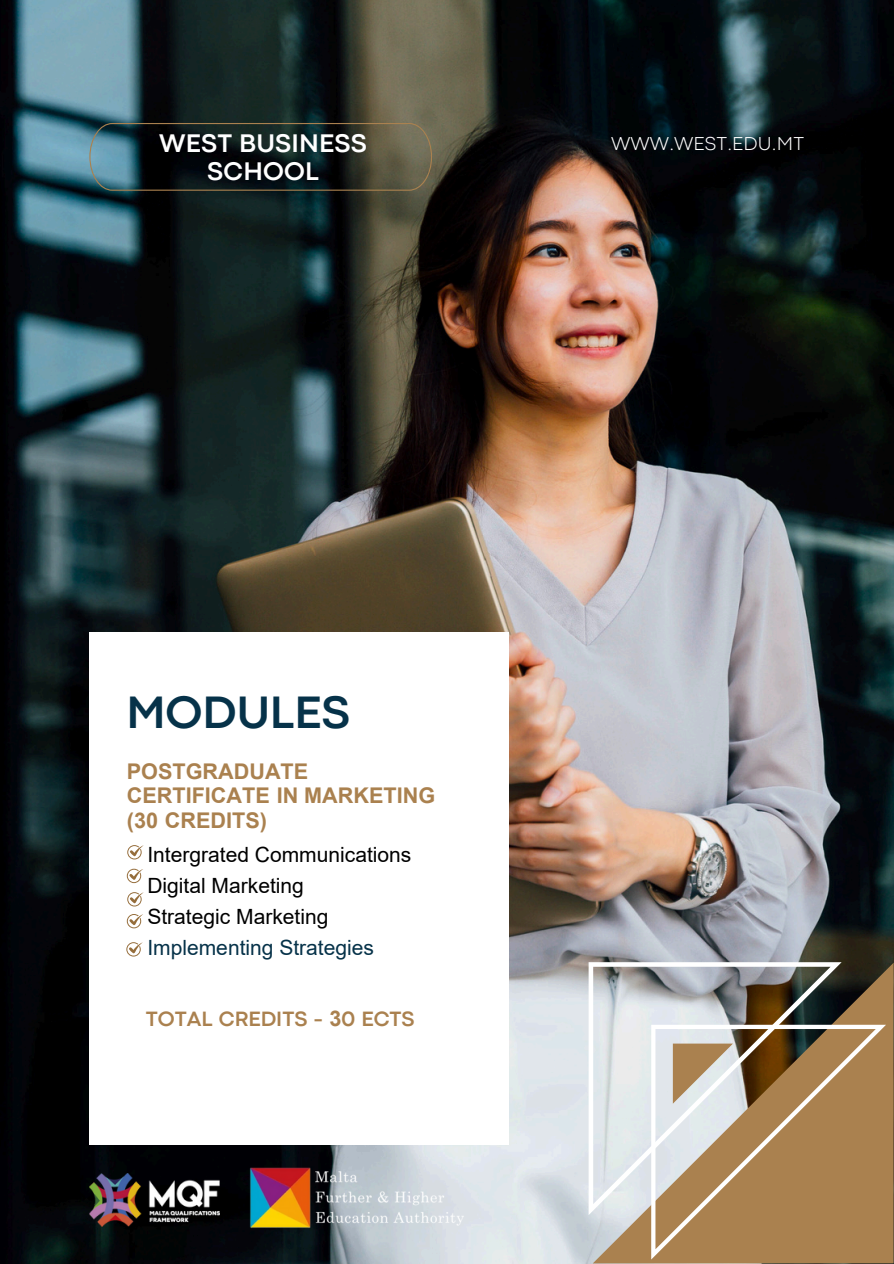
<style>
.page{position:relative;width:894px;height:1264px;background:#fff}
.page>*{position:absolute;margin:0;border:0;box-sizing:border-box;transform-origin:0 0}
.t1{font:700 47.4px "Codec Pro";color:#063249}
.t2{font:700 26.55px "Codec Pro";letter-spacing:.01em;color:#fff}
.t3{font:700 21.6px/24.8px "Arial";color:#aa814f}
.t4{font:700 21.6px "Codec Pro";color:#aa814f}
.t5{font:21px/31.2px "Arial";color:#000}
.t6{font:21px "Arial";color:#063249}
.t7{font:300 19.5px "Codec Pro";letter-spacing:.01em;color:#fff}
.s1{font-family:"Arial"}
</style>
<div class="page">
<img style="left:0;top:0;width:893px;height:1263px">
<div style="left:89px;top:631px;width:419px;height:513px;background:#fff"></div>
<svg style="left:592px;top:962px;width:301px;height:301px;background:#977c58"></svg>
<div style="left:651px;top:1024px;width:234px;height:235px;background:#aa814f"></div>
<svg style="left:588px;top:962px;width:253px;height:253px;background:#b5a897"></svg>
<svg style="left:672px;top:1043px;width:60px;height:60px;background:#c7b59e"></svg>
<svg style="left:127px;top:845px;width:17px;height:14px"></svg>
<svg style="left:127px;top:868px;width:16px;height:15px"></svg>
<svg style="left:127px;top:892px;width:17px;height:14px"></svg>
<svg style="left:127px;top:914px;width:16px;height:14px"></svg>
<svg style="left:126px;top:942px;width:17px;height:14px"></svg>
<img style="left:89px;top:1173px;width:130px;height:53px">
<img style="left:238px;top:1157px;width:236px;height:79px">
<svg style="left:89px;top:123px;width:342px;height:67px;background:#273230"></svg>
<p class="t2" style="left:159px;top:134px;width:209px">WEST BUSINESS</p>
<p class="t7" style="left:611px;top:137px;width:194px">WWW.WEST.EDU.MT</p>
<p class="t2" style="left:207px;top:162px;width:113px">SCHOOL</p>
<h4 class="t1" style="left:126px;top:695px;width:225px">MODULES</h4>
<h4 class="t3" style="left:127px;top:758px;width:310px">POSTGRADUATE<br>CERTIFICATE IN MARKETING (30 CREDITS)</h4>
<p class="t5" style="left:147px;top:838px;width:265px">Intergrated Communications<br>Digital Marketing<br>Strategic Marketing</p>
<p class="t6" style="left:147px;top:933px;width:228px">Implementing Strategies</p>
<h1 class="t4" style="left:146px;top:1011px;width:270px">TOTAL CREDITS - <span class="s1">3</span>0 ECTS</h1>
</div>
